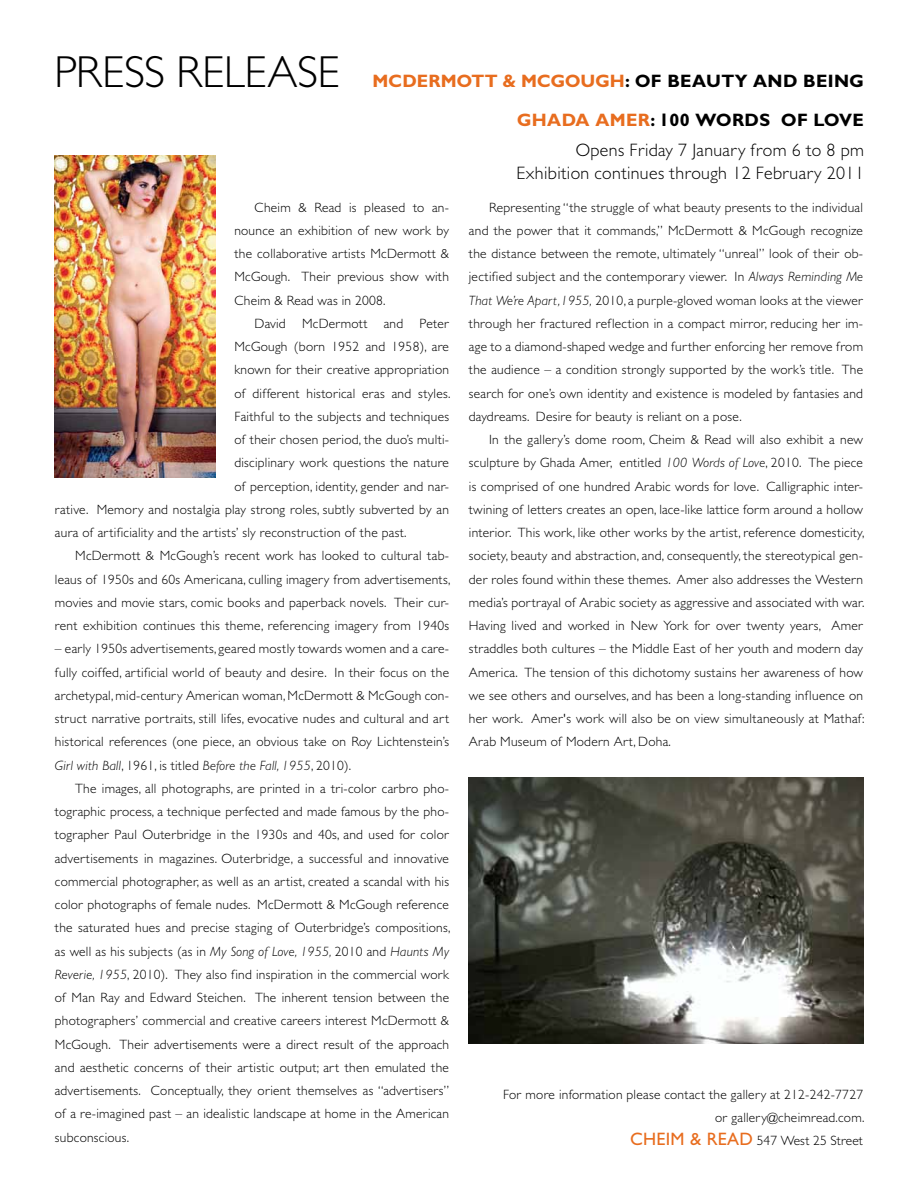
<style>
.page{position:relative;width:918px;height:1188px;background:#fff}
.page>*{position:absolute;margin:0;border:0;box-sizing:border-box;transform-origin:0 0}
.t1{font:300 45px "Gill Sans MT Std";letter-spacing:-.01em;color:#000}
.t2{font:300 18px/23.2px "Gill Sans MT Std";letter-spacing:.02em;color:#000;text-align:right}
.t3{font:700 18px/39px "Gill Sans MT Std";letter-spacing:.02em;color:#000;text-align:right}
.t4{font:300 13.5px/23.2px "Gill Sans MT Std";letter-spacing:.02em;color:#000;text-align:justify}
.s1{color:#e86d1f}
.s2{font-style:italic}
.s3{font-weight:500;font-size:18px;color:#e86d1f}
</style>
<div class="page">
<img style="left:469px;top:778px;width:394px;height:265px">
<img style="left:54px;top:156px;width:162px;height:321px">
<h1 class="t1" style="left:54px;top:45px;width:287px">PRESS RELEASE</h1>
<h2 class="t3" style="left:373px;top:61px;width:493px"><span class="s1">MCDERMOTT &amp; MCGOUGH</span>: OF BEAUTY AND BEING<br><span class="s1">GHADA AMER</span>: 100 WORDS OF LOVE</h2>
<h2 class="t2" style="left:517px;top:138px;width:349px">Opens Friday 7 January from 6 to 8 pm<br>Exhibition continues through 12 February 2011</h2>
<p class="t4" style="left:234px;top:195px;width:216px;text-indent:20px">Cheim &amp; Read is pleased to an&shy;nounce an exhibition of new work by the collaborative artists McDermott &amp; McGough. Their previous show with Cheim &amp; Read was in 2008.</p>
<p class="t4" style="left:255px;top:312px;width:196px">David McDermott and Peter</p>
<p class="t4" style="left:234px;top:335px;width:216px">McGough (born 1952 and 1958), are</p>
<p class="t4" style="left:234px;top:358px;width:216px">known for their creative appropriation</p>
<p class="t4" style="left:234px;top:381px;width:218px">of different historical eras and styles.</p>
<p class="t4" style="left:234px;top:405px;width:216px">Faithful to the subjects and techniques</p>
<p class="t4" style="left:234px;top:428px;width:216px">of their chosen period, the duo’s multi-</p>
<p class="t4" style="left:234px;top:451px;width:216px">disciplinary work questions the nature</p>
<p class="t4" style="left:234px;top:474px;width:216px">of perception, identity, gender and nar-</p>
<p class="t4" style="left:55px;top:498px;width:396px">rative. Memory and nostalgia play strong roles, subtly subverted by an</p>
<p class="t4" style="left:55px;top:521px;width:353px">aura of artificiality and the artists’ sly reconstruction of the past.</p>
<p class="t4" style="left:75px;top:544px;width:375px">McDermott &amp; McGough’s recent work has looked to cultural tab-</p>
<p class="t4" style="left:55px;top:567px;width:397px">leaus of 1950s and 60s Americana, culling imagery from advertisements,</p>
<p class="t4" style="left:55px;top:591px;width:396px">movies and movie stars, comic books and paperback novels. Their cur-</p>
<p class="t4" style="left:55px;top:614px;width:396px">rent exhibition continues this theme, referencing imagery from 1940s</p>
<p class="t4" style="left:55px;top:637px;width:396px">– early 1950s advertisements, geared mostly towards women and a care&shy;fully coiffed, artificial world of beauty and desire. In their focus on the archetypal, mid-century American woman, McDermott &amp; McGough con&shy;struct narrative portraits, still lifes, evocative nudes and cultural and art historical references (one piece, an obvious take on Roy Lichtenstein’s <span class="s2">Girl with Ball</span>, 1961, is titled <span class="s2">Before the Fall, 1955</span>, 2010).</p>
<p class="t4" style="left:55px;top:776px;width:397px;text-indent:20px">The images, all photographs, are printed in a tri-color carbro pho&shy;tographic process, a technique perfected and made famous by the pho&shy;tographer Paul Outerbridge in the 1930s and 40s, and used for color advertisements in magazines. Outerbridge, a successful and innovative commercial photographer, as well as an artist, created a scandal with his color photographs of female nudes. McDermott &amp; McGough reference the saturated hues and precise staging of Outerbridge’s compositions, as well as his subjects (as in <span class="s2">My Song of Love, 1955,</span> 2010 and <span class="s2">Haunts My Reverie, 1955</span>, 2010). They also find inspiration in the commercial work of Man Ray and Edward Steichen. The inherent tension between the photographers’ commercial and creative careers interest McDermott &amp; McGough. Their advertisements were a direct result of the approach and aesthetic concerns of their artistic output; art then emulated the advertisements. Conceptually, they orient themselves as “advertisers” of a re-imagined past – an idealistic landscape at home in the American subconscious.</p>
<p class="t4" style="left:469px;top:195px;width:396px;text-indent:20px">Representing “the struggle of what beauty presents to the individual and the power that it commands,” McDermott &amp; McGough recognize the distance between the remote, ultimately “unreal” look of their ob&shy;jectified subject and the contemporary viewer. In <span class="s2">Always Reminding Me That We’re Apart,1955,</span> 2010, a purple-gloved woman looks at the viewer through her fractured reflection in a compact mirror, reducing her im&shy;age to a diamond-shaped wedge and further enforcing her remove from the audience – a condition strongly supported by the work’s title. The search for one’s own identity and existence is modeled by fantasies and daydreams. Desire for beauty is reliant on a pose.</p>
<p class="t4" style="left:469px;top:428px;width:397px;text-indent:20px">In the gallery’s dome room, Cheim &amp; Read will also exhibit a new sculpture by Ghada Amer, entitled <span class="s2">100 Words of Love</span>, 2010. The piece is comprised of one hundred Arabic words for love. Calligraphic inter&shy;twining of letters creates an open, lace-like lattice form around a hollow interior. This work, like other works by the artist, reference domesticity, society, beauty and abstraction, and, consequently, the stereotypical gen&shy;der roles found within these themes. Amer also addresses the Western media’s portrayal of Arabic society as aggressive and associated with war.<br>Having lived and worked in New York for over twenty years, Amer straddles both cultures – the Middle East of her youth and modern day America. The tension of this dichotomy sustains her awareness of how we see others and ourselves, and has been a long-standing influence on her work. Amer's work will also be on view simultaneously at Mathaf:<br>Arab Museum of Modern Art, Doha.</p>
<p class="t4" style="left:503px;top:1083px;width:363px;text-align:right">For more information please contact the gallery at 212-242-7727 or gallery@cheimread.com.<br><span class="s3">CHEIM &amp; READ</span> 547 West 25 Street</p>
</div>
